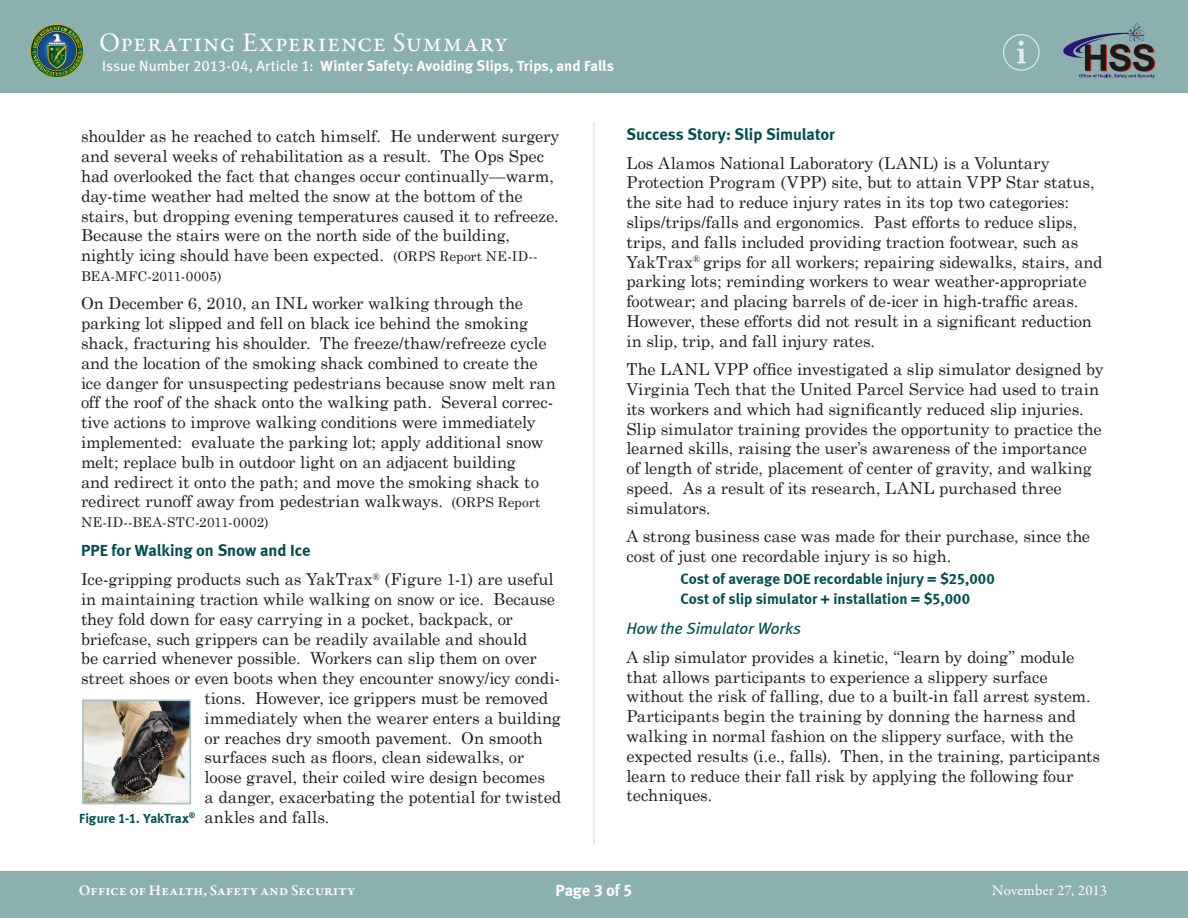
<style>
.page{position:relative;width:1188px;height:918px;background:#fff}
.page>*{position:absolute;margin:0;border:0;box-sizing:border-box;transform-origin:0 0}
.t1{font:27px "Garamond Premr Pro";letter-spacing:.04em;color:#fff}
.Regular_Text_Left_Ju{font:16.5px/19.8px "Century Schoolbook";letter-spacing:-.01em;color:#231f20}
.Heading{font:16.5px/19.8px "Century Schoolbook";letter-spacing:-.01em;color:#231f20}
.Regular_Text_Left_Ju-2{font:16.5px "Meta Bold LF";letter-spacing:-.005em;color:#004e50}
.Heading-2{font:italic 16.5px "Meta Book LF";letter-spacing:-.005em;color:#004e50}
.t2{font:16.5px "Meta Bold LF";letter-spacing:-.01em;color:#fff}
.Regular_Text_Left_Ju-3{font:15px "Meta Bold LF";color:#004e50}
.Header_subheadline{font:15px "Meta Bold LF";color:#fff}
.t3{font:600 15px "Garamond Premr Pro";letter-spacing:.01em;color:#fff}
.t4{font:15px "Garamond Premr Pro";letter-spacing:.01em;color:#fff}
.Regular_Text_Left_Ju-4{font:13.5px "Century Schoolbook";letter-spacing:.02em;color:#231f20}
.Captions_-_jn{font:13.5px "Meta Bold LF";color:#005050}
.Captions_-_jn-2{font:7.8px "Meta Bold LF";color:#005050}
.s1{font-family:"Meta Book LF"}
.s2{font-size:13.5px}
</style>
<div class="page">
<div style="left:0;top:0;width:1188px;height:92px;background:#8cb0b0"></div>
<div style="left:0;top:872px;width:1188px;height:46px;background:#8cb0b0"></div>
<img style="left:30px;top:24px;width:54px;height:54px">
<hr style="left:593px;top:123px;width:2px;height:722px;background:#dfe9e9">
<svg style="left:1063px;top:24px;width:92px;height:54px"></svg>
<img style="left:85px;top:703px;width:103px;height:98px">
<div style="left:82px;top:700px;width:109px;height:104px;border:2px solid #a6c2c2"></div>
<div style="left:1003px;top:34px;width:37px;height:37px;border:1px solid #e6eded;border-radius:50%"></div>
<svg style="left:1017px;top:41px;width:9px;height:22px"></svg>
<h1 class="t1" style="left:99px;top:26px;width:408px">Operating Experience Summary</h1>
<p class="Header_subheadline" style="left:102px;top:57px;width:514px"><span class="s1">Issue Number 2013-04, Article 1:</span> Winter Safety: Avoiding Slips, Trips, and Falls</p>
<p class="Regular_Text_Left_Ju" style="left:81px;top:125px;width:480px">shoulder as he reached to catch himself. He underwent surgery and several weeks of rehabilitation as a result. The Ops Spec had overlooked the fact that changes occur continually—warm, day-time weather had melted the snow at the bottom of the stairs, but dropping evening temperatures caused it to refreeze.<br>Because the stairs were on the north side of the building, nightly icing should have been expected. <span class="s2">(ORPS Report NE-ID--</span></p>
<p class="Regular_Text_Left_Ju-4" style="left:81px;top:265px;width:142px">BEA-MFC-2011-0005)</p>
<p class="Regular_Text_Left_Ju" style="left:81px;top:292px;width:476px">On December 6, 2010, an INL worker walking through the parking lot slipped and fell on black ice behind the smoking shack, fracturing his shoulder. The freeze/thaw/refreeze cycle and the location of the smoking shack combined to create the ice danger for unsuspecting pedestrians because snow melt ran off the roof of the shack onto the walking path. Several correc&shy;tive actions to improve walking conditions were immediately implemented: evaluate the parking lot; apply additional snow melt; replace bulb in outdoor light on an adjacent building<br>and redirect it onto the path; and move the smoking shack to redirect runoff away from pedestrian walkways. <span class="s2">(ORPS Report</span></p>
<p class="Regular_Text_Left_Ju-4" style="left:81px;top:511px;width:189px">NE-ID--BEA-STC-2011-0002)</p>
<p class="Regular_Text_Left_Ju-2" style="left:81px;top:540px;width:231px">PPE for Walking on Snow and Ice</p>
<p class="Regular_Text_Left_Ju" style="left:81px;top:568px;width:474px">Ice-gripping products such as YakTrax<sup>®</sup> (Figure 1-1) are useful</p>
<p class="Regular_Text_Left_Ju" style="left:81px;top:588px;width:476px">in maintaining traction while walking on snow or ice. Because</p>
<p class="Regular_Text_Left_Ju" style="left:81px;top:607px;width:433px">they fold down for easy carrying in a pocket, backpack, or</p>
<p class="Regular_Text_Left_Ju" style="left:81px;top:627px;width:448px">briefcase, such grippers can be readily available and should</p>
<p class="Regular_Text_Left_Ju" style="left:81px;top:647px;width:457px">be carried whenever possible. Workers can slip them on over</p>
<p class="Regular_Text_Left_Ju" style="left:81px;top:667px;width:480px">street shoes or even boots when they encounter snowy/icy condi-</p>
<p class="Regular_Text_Left_Ju" style="left:205px;top:687px;width:345px">tions. However, ice grippers must be removed</p>
<p class="Regular_Text_Left_Ju" style="left:205px;top:706px;width:358px">immediately when the wearer enters a building</p>
<p class="Regular_Text_Left_Ju" style="left:205px;top:726px;width:340px">or reaches dry smooth pavement. On smooth</p>
<p class="Regular_Text_Left_Ju" style="left:205px;top:746px;width:321px">surfaces such as floors, clean sidewalks, or</p>
<p class="Regular_Text_Left_Ju" style="left:205px;top:766px;width:342px">loose gravel, their coiled wire design becomes</p>
<p class="Regular_Text_Left_Ju" style="left:205px;top:786px;width:358px">a danger, exacerbating the potential for twisted</p>
<p class="Captions_-_jn" style="left:79px;top:810px;width:111px">Figure 1-1. YakTrax</p>
<p class="Regular_Text_Left_Ju" style="left:205px;top:805px;width:126px">ankles and falls.</p>
<p class="Captions_-_jn-2" style="left:189px;top:811px;width:8px">®</p>
<p class="Regular_Text_Left_Ju-2" style="left:626px;top:125px;width:210px">Success Story: Slip Simulator</p>
<p class="Heading" style="left:626px;top:151px;width:478px">Los Alamos National Laboratory (LANL) is a Voluntary Protection Program (VPP) site, but to attain VPP Star status, the site had to reduce injury rates in its top two categories: slips/trips/falls and ergonomics. Past efforts to reduce slips, trips, and falls included providing traction footwear, such as YakTrax<sup>®</sup> grips for all workers; repairing sidewalks, stairs, and parking lots; reminding workers to wear weather-appropriate footwear; and placing barrels of de-icer in high-traffic areas.<br>However, these efforts did not result in a significant reduction in slip, trip, and fall injury rates.</p>
<p class="Heading" style="left:626px;top:358px;width:479px">The LANL VPP office investigated a slip simulator designed by Virginia Tech that the United Parcel Service had used to train its workers and which had significantly reduced slip injuries.<br>Slip simulator training provides the opportunity to practice the learned skills, raising the user’s awareness of the importance of length of stride, placement of center of gravity, and walking speed. As a result of its research, LANL purchased three simulators.</p>
<p class="Heading" style="left:626px;top:525px;width:465px">A strong business case was made for their purchase, since the cost of just one recordable injury is so high.</p>
<p class="Regular_Text_Left_Ju-3" style="left:680px;top:570px;width:316px">Cost of average DOE recordable injury = $25,000</p>
<p class="Regular_Text_Left_Ju-3" style="left:680px;top:590px;width:291px">Cost of slip simulator + installation = $5,000</p>
<p class="Heading-2" style="left:626px;top:619px;width:176px">How the Simulator Works</p>
<p class="Heading" style="left:626px;top:646px;width:475px">A slip simulator provides a kinetic, “learn by doing” module that allows participants to experience a slippery surface without the risk of falling, due to a built-in fall arrest system.<br>Participants begin the training by donning the harness and walking in normal fashion on the slippery surface, with the expected results (i.e., falls). Then, in the training, participants learn to reduce their fall risk by applying the following four techniques.</p>
<p class="t2" style="left:555px;top:880px;width:79px">Page 3 of 5</p>
<p class="t3" style="left:79px;top:881px;width:278px">Office of Health, Safety and Security</p>
<p class="t4" style="left:992px;top:881px;width:116px">November 27, 2013</p>
</div>
